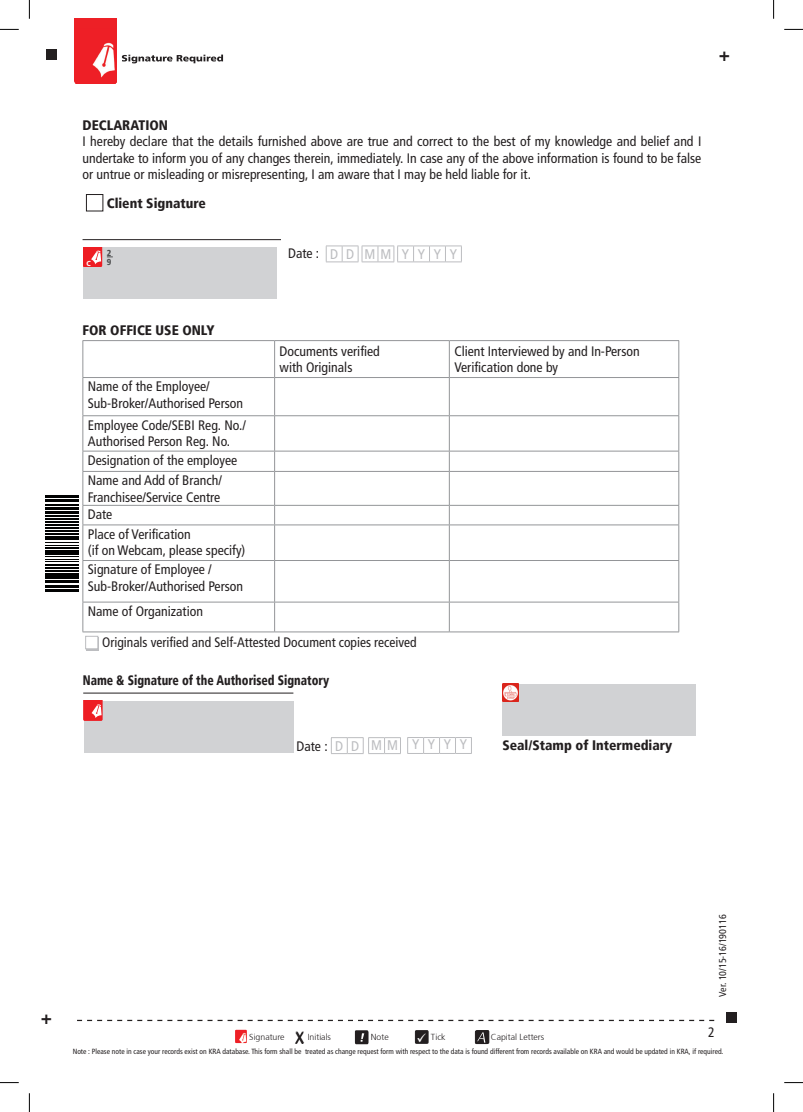
<style>
.page{position:relative;width:803px;height:1112px;background:#fff}
.page>*{position:absolute;margin:0;border:0;box-sizing:border-box;transform-origin:0 0}
.t1{font:900 condensed 18.75px "Frutiger LT";color:#231f20}
.t2{font:condensed 16.25px "Frutiger LT";color:#231f20}
.t3{font:condensed 14px "Frutiger LT";letter-spacing:.62em;color:#bcbdc0}
.t4{font:condensed 13.75px/16.5px "Frutiger LT";color:#231f20;text-align:justify}
.t5{font:900 condensed 13.75px "Frutiger LT";color:#231f20}
.t6{font:900 condensed 13.75px "Frutiger LT";color:#231f20;scale:.86 1}
.t7{font:condensed 10px "Frutiger LT";color:#231f20}
.t8{font:300 8.75px "Frutiger 45";color:#231f20}
.t9{font:900 condensed 8.75px/8.8px "Frutiger LT";color:#4e4f50}
.t10{font:condensed 7.5px "Frutiger LT";color:#231f20}
.t11{font:700 7.5px "Myriad Pro";color:#fff}
</style>
<div class="page">
<img style="left:74px;top:19px;width:42px;height:65px">
<svg style="left:122px;top:55px;width:101px;height:8px"></svg>
<div style="left:476px;top:1029px;width:13px;height:14px;border:1px solid #231f20"></div>
<svg style="left:235px;top:1029px;width:12px;height:13px"></svg>
<div style="left:355px;top:1030px;width:13px;height:13px;background:#231f20"></div>
<svg style="left:360px;top:1033px;width:4px;height:8px"></svg>
<div style="left:415px;top:1030px;width:13px;height:13px;border:1px solid #231f20"></div>
<div style="left:475px;top:1030px;width:13px;height:13px;border:1px solid #231f20"></div>
<svg style="left:477px;top:1031px;width:9px;height:11px"></svg>
<svg style="left:77px;top:1019px;width:637px;height:1px"></svg>
<div style="left:727px;top:1011px;width:10px;height:10px;background:#231f20"></div>
<div style="left:46px;top:49px;width:11px;height:10px;background:#231f20"></div>
<hr style="left:83px;top:601px;width:192px;height:1px;background:#939598">
<hr style="left:83px;top:631px;width:192px;height:1px;background:#939598">
<hr style="left:275px;top:601px;width:174px;height:1px;background:#939598">
<hr style="left:275px;top:631px;width:174px;height:1px;background:#939598">
<hr style="left:449px;top:601px;width:230px;height:1px;background:#939598">
<hr style="left:449px;top:631px;width:230px;height:1px;background:#939598">
<hr style="left:83px;top:340px;width:192px;height:1px;background:#939598">
<hr style="left:83px;top:341px;width:1px;height:36px;background:#939598">
<hr style="left:275px;top:340px;width:174px;height:1px;background:#939598">
<hr style="left:274px;top:341px;width:1px;height:36px;background:#939598">
<hr style="left:449px;top:340px;width:230px;height:1px;background:#939598">
<hr style="left:449px;top:341px;width:1px;height:36px;background:#939598">
<hr style="left:678px;top:341px;width:1px;height:36px;background:#939598">
<hr style="left:83px;top:377px;width:192px;height:1px;background:#939598">
<hr style="left:83px;top:378px;width:1px;height:37px;background:#939598">
<hr style="left:275px;top:377px;width:174px;height:1px;background:#939598">
<hr style="left:274px;top:378px;width:1px;height:37px;background:#939598">
<hr style="left:449px;top:377px;width:230px;height:1px;background:#939598">
<hr style="left:449px;top:378px;width:1px;height:37px;background:#939598">
<hr style="left:678px;top:378px;width:1px;height:37px;background:#939598">
<hr style="left:83px;top:415px;width:192px;height:1px;background:#939598">
<hr style="left:83px;top:416px;width:1px;height:34px;background:#939598">
<hr style="left:275px;top:415px;width:174px;height:1px;background:#939598">
<hr style="left:274px;top:416px;width:1px;height:34px;background:#939598">
<hr style="left:449px;top:415px;width:230px;height:1px;background:#939598">
<hr style="left:449px;top:416px;width:1px;height:34px;background:#939598">
<hr style="left:678px;top:416px;width:1px;height:34px;background:#939598">
<hr style="left:83px;top:450px;width:192px;height:1px;background:#939598">
<svg style="left:83px;top:451px;width:1px;height:20px"></svg>
<hr style="left:275px;top:450px;width:174px;height:1px;background:#939598">
<svg style="left:274px;top:451px;width:1px;height:20px"></svg>
<hr style="left:449px;top:450px;width:230px;height:1px;background:#939598">
<svg style="left:449px;top:451px;width:1px;height:20px"></svg>
<svg style="left:678px;top:451px;width:1px;height:20px"></svg>
<hr style="left:83px;top:471px;width:192px;height:1px;background:#939598">
<hr style="left:83px;top:471px;width:1px;height:34px;background:#939598">
<hr style="left:275px;top:471px;width:174px;height:1px;background:#939598">
<hr style="left:274px;top:471px;width:1px;height:34px;background:#939598">
<hr style="left:449px;top:471px;width:230px;height:1px;background:#939598">
<hr style="left:449px;top:471px;width:1px;height:34px;background:#939598">
<hr style="left:678px;top:471px;width:1px;height:34px;background:#939598">
<hr style="left:83px;top:505px;width:192px;height:1px;background:#939598">
<hr style="left:275px;top:505px;width:174px;height:1px;background:#939598">
<svg style="left:274px;top:505px;width:1px;height:19px"></svg>
<hr style="left:449px;top:505px;width:230px;height:1px;background:#939598">
<svg style="left:449px;top:505px;width:1px;height:19px"></svg>
<svg style="left:678px;top:505px;width:1px;height:19px"></svg>
<hr style="left:83px;top:524px;width:192px;height:1px;background:#939598">
<hr style="left:275px;top:524px;width:174px;height:1px;background:#939598">
<hr style="left:274px;top:525px;width:1px;height:35px;background:#939598">
<hr style="left:449px;top:524px;width:230px;height:1px;background:#939598">
<hr style="left:449px;top:525px;width:1px;height:35px;background:#939598">
<hr style="left:678px;top:525px;width:1px;height:35px;background:#939598">
<hr style="left:83px;top:560px;width:192px;height:1px;background:#939598">
<hr style="left:275px;top:560px;width:174px;height:1px;background:#939598">
<hr style="left:274px;top:560px;width:1px;height:41px;background:#939598">
<hr style="left:449px;top:560px;width:230px;height:1px;background:#939598">
<hr style="left:449px;top:560px;width:1px;height:41px;background:#939598">
<hr style="left:678px;top:560px;width:1px;height:41px;background:#939598">
<svg style="left:45px;top:488px;width:39px;height:143px"></svg>
<svg style="left:274px;top:602px;width:1px;height:29px"></svg>
<svg style="left:449px;top:602px;width:1px;height:29px"></svg>
<svg style="left:678px;top:602px;width:1px;height:29px"></svg>
<svg style="left:86px;top:637px;width:13px;height:13px"></svg>
<div style="left:85px;top:636px;width:13px;height:12px;background:#fff;border:1px solid #bcbdc0"></div>
<svg style="left:407px;top:737px;width:65px;height:17px"></svg>
<svg style="left:331px;top:737px;width:70px;height:17px"></svg>
<div style="left:84px;top:700px;width:210px;height:52px;background:#d1d2d4"></div>
<hr style="left:83px;top:692px;width:210px;height:1px;background:#231f20">
<div style="left:502px;top:683px;width:194px;height:52px;background:#d1d2d4"></div>
<img style="left:502px;top:683px;width:17px;height:18px">
<svg style="left:84px;top:700px;width:19px;height:20px"></svg>
<div style="left:86px;top:194px;width:17px;height:17px;border:1px solid #231f20"></div>
<div style="left:83px;top:247px;width:194px;height:52px;background:#d1d2d4"></div>
<hr style="left:83px;top:239px;width:198px;height:1px;background:#231f20">
<svg style="left:83px;top:247px;width:30px;height:20px"></svg>
<svg style="left:326px;top:245px;width:136px;height:17px"></svg>
<svg style="left:0;top:29px;width:19px;height:1px"></svg>
<svg style="left:784px;top:29px;width:19px;height:1px"></svg>
<svg style="left:0;top:1082px;width:19px;height:1px"></svg>
<svg style="left:784px;top:1082px;width:19px;height:1px"></svg>
<svg style="left:29px;top:0;width:1px;height:19px"></svg>
<svg style="left:29px;top:1093px;width:1px;height:18px"></svg>
<svg style="left:773px;top:0;width:1px;height:19px"></svg>
<svg style="left:773px;top:1093px;width:1px;height:18px"></svg>
<svg style="left:417px;top:1032px;width:9px;height:9px"></svg>
<p class="t1" style="left:719px;top:43px;width:13px">+</p>
<p class="t5" style="left:83px;top:117px;width:87px">DECLARATION</p>
<p class="t4" style="left:83px;top:133px;width:620px">I hereby declare that the details furnished above are true and correct to the best of my knowledge and belief and I undertake to inform you of any changes therein, immediately. In case any of the above information is found to be false or untrue or misleading or misrepresenting, I am aware that I may be held liable for it.</p>
<p class="t5" style="left:107px;top:194px;width:101px">Client Signature</p>
<p class="t11" style="left:86px;top:258px;width:6px">C</p>
<p class="t9" style="left:107px;top:248px;width:6px">2<br>9</p>
<p class="t4" style="left:288px;top:245px;width:33px">Date :</p>
<p class="t3" style="left:330px;top:246px;width:128px">DD MM YYYY</p>
<p class="t5" style="left:83px;top:322px;width:134px">FOR OFFICE USE ONLY</p>
<p class="t4" style="left:280px;top:343px;width:102px">Documents verified</p>
<p class="t4" style="left:280px;top:359px;width:74px">with Originals</p>
<p class="t4" style="left:88px;top:378px;width:123px">Name of the Employee/</p>
<p class="t4" style="left:88px;top:395px;width:157px">Sub-Broker/Authorised Person</p>
<p class="t4" style="left:88px;top:416px;width:160px">Employee Code/SEBI Reg. No./</p>
<p class="t4" style="left:88px;top:433px;width:144px">Authorised Person Reg. No.</p>
<p class="t4" style="left:88px;top:452px;width:151px">Designation of the employee</p>
<p class="t4" style="left:88px;top:472px;width:136px">Name and Add of Branch/</p>
<p class="t4" style="left:88px;top:488px;width:134px">Franchisee/Service Centre</p>
<p class="t4" style="left:88px;top:506px;width:26px">Date</p>
<p class="t4" style="left:88px;top:525px;width:104px">Place of Verification</p>
<p class="t4" style="left:88px;top:542px;width:159px">(if on Webcam, please specify)</p>
<p class="t4" style="left:88px;top:561px;width:125px">Signature of Employee /</p>
<p class="t4" style="left:88px;top:578px;width:157px">Sub-Broker/Authorised Person</p>
<p class="t4" style="left:88px;top:603px;width:117px">Name of Organization</p>
<p class="t4" style="left:102px;top:634px;width:316px">Originals verified and Self-Attested Document copies received</p>
<p class="t6" style="left:83px;top:672px;width:288px">Name &amp; Signature of the Authorised Signatory</p>
<p class="t4" style="left:454px;top:343px;width:187px">Client Interviewed by and In-Person</p>
<p class="t4" style="left:454px;top:359px;width:105px">Verification done by</p>
<p class="t4" style="left:297px;top:737px;width:33px">Date :</p>
<p class="t3" style="left:335px;top:736px;width:133px">DD MM YYYY</p>
<p class="t5" style="left:502px;top:737px;width:171px">Seal/Stamp of Intermediary</p>
<p class="t1" style="left:41px;top:1006px;width:13px">+</p>
<p class="t8" style="left:249px;top:1031px;width:37px">Signature</p>
<p class="t2" style="left:295px;top:1027px;width:10px">X</p>
<p class="t8" style="left:308px;top:1031px;width:25px">Initials</p>
<p class="t8" style="left:371px;top:1031px;width:19px">Note</p>
<p class="t8" style="left:431px;top:1031px;width:16px">Tick</p>
<p class="t8" style="left:491px;top:1031px;width:55px">Capital Letters</p>
<p class="t7" style="left:717px;top:996px;width:84px;rotate:-90deg">Ver. 10/15-16/190116</p>
<p class="t4" style="left:708px;top:1023px;width:8px">2</p>
<p class="t10" style="left:73px;top:1046px;width:652px">Note : Please note in case your records exist on KRA database. This form shall be treated as change request form with respect to the data is found different from records available on KRA and would be updated in KRA, if required.</p>
</div>
